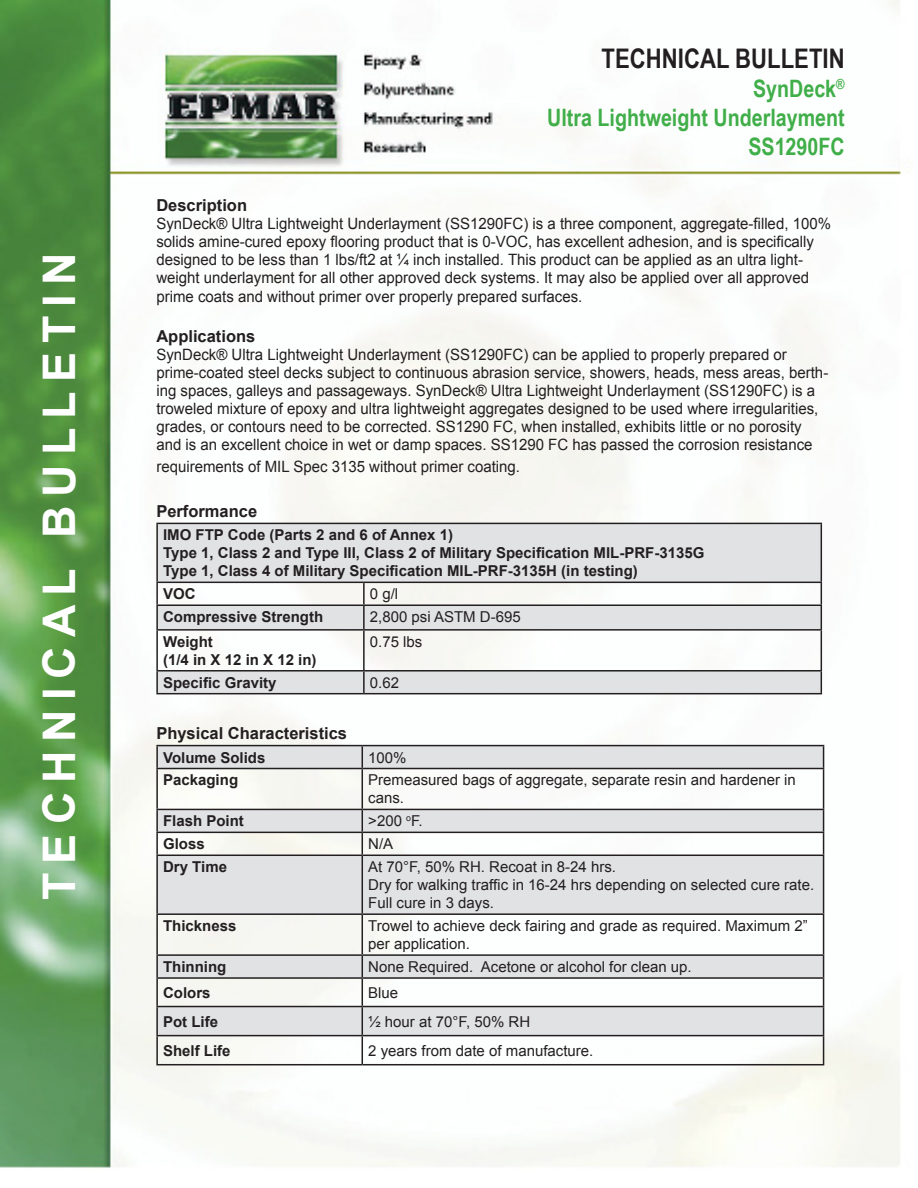
<style>
.page{position:relative;width:918px;height:1188px;background:#fff}
.page>*{position:absolute;margin:0;border:0;box-sizing:border-box;transform-origin:0 0}
.t1{font:700 45px "Arial";letter-spacing:.2em;color:#fff}
.t2{font:700 27px "Arial Narrow";color:#231f20}
.t3{font:700 24px "Arial Narrow";color:#40ae49}
.t4{font:700 16.5px "Arial";color:#231f20}
.t5{font:15.6px/18px "Arial";color:#231f20;scale:.96 1}
.t6{font:15px/18px "Arial";color:#231f20}
.t7{font:700 15px/18px "Arial";color:#231f20}
</style>
<div class="page">
<img style="left:0;top:0;width:908px;height:1168px">
<svg style="left:158px;top:524px;width:663px;height:169px;fill:#e1e2e4"></svg>
<hr style="left:156px;top:523px;width:208px;height:1px;background:#231f20">
<hr style="left:156px;top:524px;width:2px;height:58px;background:#231f20">
<hr style="left:364px;top:523px;width:458px;height:1px;background:#231f20">
<hr style="left:821px;top:524px;width:1px;height:58px;background:#231f20">
<hr style="left:156px;top:582px;width:208px;height:1px;background:#231f20">
<hr style="left:156px;top:583px;width:2px;height:21px;background:#231f20">
<hr style="left:364px;top:582px;width:458px;height:1px;background:#231f20">
<hr style="left:363px;top:583px;width:2px;height:21px;background:#231f20">
<hr style="left:156px;top:604px;width:208px;height:2px;background:#231f20">
<hr style="left:156px;top:606px;width:2px;height:23px;background:#231f20">
<hr style="left:364px;top:604px;width:458px;height:2px;background:#231f20">
<hr style="left:363px;top:606px;width:2px;height:23px;background:#231f20">
<svg style="left:821px;top:583px;width:1px;height:46px"></svg>
<hr style="left:156px;top:629px;width:208px;height:2px;background:#231f20">
<hr style="left:156px;top:631px;width:2px;height:39px;background:#231f20">
<hr style="left:364px;top:629px;width:458px;height:2px;background:#231f20">
<hr style="left:363px;top:631px;width:2px;height:39px;background:#231f20">
<hr style="left:821px;top:631px;width:1px;height:39px;background:#231f20">
<hr style="left:156px;top:670px;width:208px;height:2px;background:#231f20">
<hr style="left:156px;top:672px;width:2px;height:21px;background:#231f20">
<hr style="left:364px;top:670px;width:458px;height:2px;background:#231f20">
<hr style="left:363px;top:672px;width:2px;height:21px;background:#231f20">
<svg style="left:821px;top:672px;width:1px;height:21px"></svg>
<hr style="left:156px;top:693px;width:208px;height:1px;background:#231f20">
<hr style="left:364px;top:693px;width:458px;height:1px;background:#231f20">
<svg style="left:158px;top:746px;width:665px;height:289px;fill:#e1e2e4"></svg>
<hr style="left:156px;top:745px;width:206px;height:1px;background:#231f20">
<hr style="left:156px;top:746px;width:2px;height:22px;background:#231f20">
<hr style="left:362px;top:745px;width:462px;height:1px;background:#231f20">
<svg style="left:362px;top:746px;width:1px;height:22px"></svg>
<svg style="left:823px;top:746px;width:1px;height:22px"></svg>
<hr style="left:156px;top:768px;width:206px;height:1px;background:#231f20">
<hr style="left:156px;top:769px;width:2px;height:40px;background:#231f20">
<hr style="left:362px;top:768px;width:462px;height:1px;background:#231f20">
<hr style="left:362px;top:769px;width:1px;height:40px;background:#231f20">
<hr style="left:823px;top:769px;width:1px;height:40px;background:#231f20">
<hr style="left:156px;top:809px;width:206px;height:1px;background:#231f20">
<hr style="left:156px;top:810px;width:2px;height:22px;background:#231f20">
<hr style="left:362px;top:809px;width:462px;height:1px;background:#231f20">
<hr style="left:156px;top:832px;width:206px;height:1px;background:#231f20">
<hr style="left:156px;top:833px;width:2px;height:22px;background:#231f20">
<hr style="left:362px;top:832px;width:462px;height:1px;background:#231f20">
<svg style="left:362px;top:810px;width:1px;height:45px"></svg>
<svg style="left:823px;top:810px;width:1px;height:45px"></svg>
<hr style="left:156px;top:855px;width:206px;height:1px;background:#231f20">
<hr style="left:156px;top:856px;width:2px;height:57px;background:#231f20">
<hr style="left:362px;top:855px;width:462px;height:1px;background:#231f20">
<hr style="left:362px;top:856px;width:1px;height:57px;background:#231f20">
<hr style="left:823px;top:856px;width:1px;height:57px;background:#231f20">
<hr style="left:156px;top:913px;width:206px;height:2px;background:#231f20">
<hr style="left:156px;top:915px;width:2px;height:39px;background:#231f20">
<hr style="left:362px;top:913px;width:462px;height:2px;background:#231f20">
<hr style="left:362px;top:915px;width:1px;height:39px;background:#231f20">
<hr style="left:823px;top:915px;width:1px;height:39px;background:#231f20">
<hr style="left:156px;top:954px;width:206px;height:2px;background:#231f20">
<hr style="left:156px;top:956px;width:2px;height:21px;background:#231f20">
<hr style="left:362px;top:954px;width:462px;height:2px;background:#231f20">
<hr style="left:156px;top:977px;width:206px;height:2px;background:#231f20">
<hr style="left:156px;top:979px;width:2px;height:27px;background:#231f20">
<hr style="left:362px;top:977px;width:462px;height:2px;background:#231f20">
<hr style="left:156px;top:1006px;width:206px;height:1px;background:#231f20">
<hr style="left:156px;top:1007px;width:2px;height:28px;background:#231f20">
<hr style="left:362px;top:1006px;width:462px;height:1px;background:#231f20">
<hr style="left:156px;top:1035px;width:206px;height:1px;background:#231f20">
<hr style="left:156px;top:1036px;width:2px;height:28px;background:#231f20">
<hr style="left:362px;top:1035px;width:462px;height:1px;background:#231f20">
<svg style="left:362px;top:956px;width:1px;height:108px"></svg>
<svg style="left:823px;top:956px;width:1px;height:108px"></svg>
<hr style="left:156px;top:1064px;width:206px;height:1px;background:#231f20">
<hr style="left:362px;top:1064px;width:462px;height:1px;background:#231f20">
<p class="t1" style="left:30px;top:900px;width:649px;rotate:-90deg">TECHNICAL BULLETIN</p>
<p class="t2" style="left:602px;top:38px;width:245px">TECHNICAL BULLETIN</p>
<p class="t3" style="left:753px;top:71px;width:93px">SynDeck<sup>®</sup></p>
<p class="t3" style="left:547px;top:99px;width:299px">Ultra Lightweight Underlayment</p>
<p class="t3" style="left:748px;top:128px;width:98px">SS1290FC</p>
<p class="t4" style="left:156px;top:194px;width:92px">Description</p>
<p class="t5" style="left:156px;top:214px;width:704px">SynDeck® Ultra Lightweight Underlayment (SS1290FC) is a three component, aggregate-filled, 100% solids amine-cured epoxy flooring product that is 0-VOC, has excellent adhesion, and is specifically designed to be less than 1 lbs/ft2 at ¼ inch installed. This product can be applied as an ultra light&shy;weight underlayment for all other approved deck systems. It may also be applied over all approved</p>
<p class="t5" style="left:156px;top:288px;width:445px">prime coats and without primer over properly prepared surfaces.</p>
<p class="t4" style="left:156px;top:325px;width:101px">Applications</p>
<p class="t5" style="left:156px;top:346px;width:701px">SynDeck® Ultra Lightweight Underlayment (SS1290FC) can be applied to properly prepared or prime-coated steel decks subject to continuous abrasion service, showers, heads, mess areas, berth&shy;ing spaces, galleys and passageways. SynDeck® Ultra Lightweight Underlayment (SS1290FC) is a troweled mixture of epoxy and ultra lightweight aggregates designed to be used where irregularities, grades, or contours need to be corrected. SS1290 FC, when installed, exhibits little or no porosity and is an excellent choice in wet or damp spaces. SS1290 FC has passed the corrosion resistance</p>
<p class="t5" style="left:156px;top:457px;width:380px">requirements of MIL Spec 3135 without primer coating.</p>
<p class="t4" style="left:156px;top:500px;width:102px">Performance</p>
<p class="t7" style="left:163px;top:527px;width:292px">IMO FTP Code (Parts 2 and 6 of Annex 1)</p>
<p class="t7" style="left:163px;top:545px;width:543px">Type 1, Class 2 and Type III, Class 2 of Military Specification MIL-PRF-3135G</p>
<p class="t7" style="left:163px;top:563px;width:476px">Type 1, Class 4 of Military Specification MIL-PRF-3135H (in testing)</p>
<p class="t7" style="left:163px;top:585px;width:34px">VOC</p>
<p class="t6" style="left:370px;top:585px;width:30px">0 g/l</p>
<p class="t7" style="left:163px;top:608px;width:162px">Compressive Strength</p>
<p class="t6" style="left:370px;top:608px;width:152px">2,800 psi ASTM D-695</p>
<p class="t7" style="left:163px;top:633px;width:155px">Weight<br>(1/4 in X 12 in X 12 in)</p>
<p class="t6" style="left:370px;top:633px;width:54px">0.75 lbs</p>
<p class="t7" style="left:163px;top:674px;width:115px">Specific Gravity</p>
<p class="t6" style="left:370px;top:674px;width:31px">0.62</p>
<p class="t4" style="left:156px;top:722px;width:192px">Physical Characteristics</p>
<p class="t7" style="left:163px;top:749px;width:104px">Volume Solids</p>
<p class="t6" style="left:368px;top:748px;width:40px">100%</p>
<p class="t7" style="left:163px;top:772px;width:77px">Packaging</p>
<p class="t6" style="left:368px;top:771px;width:429px">Premeasured bags of aggregate, separate resin and hardener in cans.</p>
<p class="t7" style="left:163px;top:813px;width:82px">Flash Point</p>
<p class="t6" style="left:368px;top:812px;width:56px">&gt;200 <sup>o</sup>F.</p>
<p class="t7" style="left:163px;top:836px;width:43px">Gloss</p>
<p class="t6" style="left:368px;top:835px;width:27px">N/A</p>
<p class="t7" style="left:163px;top:858px;width:65px">Dry Time</p>
<p class="t6" style="left:368px;top:858px;width:249px">At 70°F, 50% RH. Recoat in 8-24 hrs.</p>
<p class="t6" style="left:368px;top:876px;width:448px">Dry for walking traffic in 16-24 hrs depending on selected cure rate.<br>Full cure in 3 days.</p>
<p class="t7" style="left:163px;top:917px;width:75px">Thickness</p>
<p class="t6" style="left:368px;top:917px;width:441px">Trowel to achieve deck fairing and grade as required. Maximum 2” per application.</p>
<p class="t7" style="left:163px;top:958px;width:65px">Thinning</p>
<p class="t6" style="left:368px;top:958px;width:325px">None Required. Acetone or alcohol for clean up.</p>
<p class="t7" style="left:163px;top:984px;width:49px">Colors</p>
<p class="t6" style="left:368px;top:984px;width:32px">Blue</p>
<p class="t7" style="left:163px;top:1013px;width:57px">Pot Life</p>
<p class="t6" style="left:368px;top:1012px;width:163px">½ hour at 70°F, 50% RH</p>
<p class="t7" style="left:163px;top:1042px;width:69px">Shelf Life</p>
<p class="t6" style="left:368px;top:1042px;width:227px">2 years from date of manufacture.</p>
</div>
